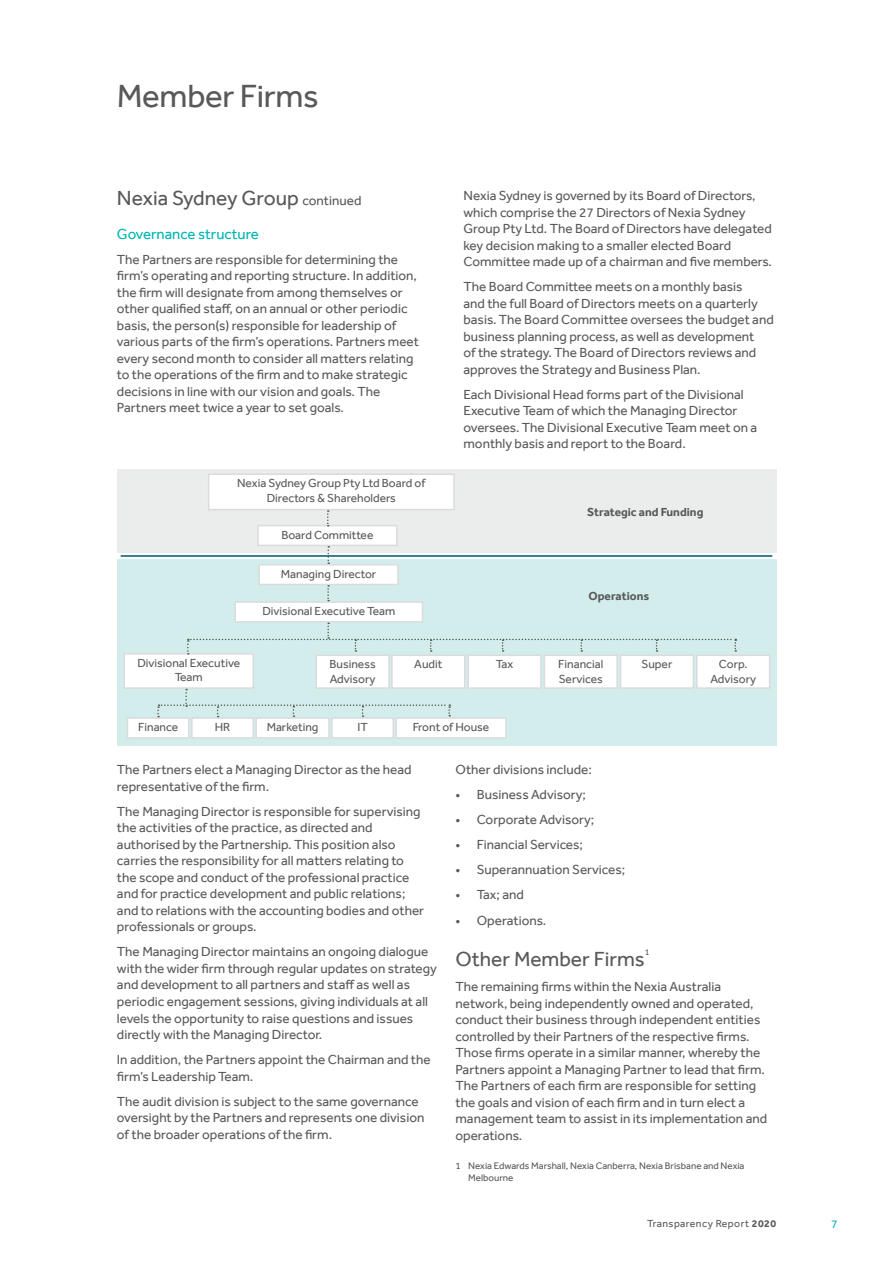
<style>
.page{position:relative;width:893px;height:1263px;background:#fff}
.page>*{position:absolute;margin:0;border:0;box-sizing:border-box;transform-origin:0 0}
.t1{font:33px "Effra";letter-spacing:-.01em;color:#58595b}
.t2{font:21px "Effra";color:#58595b}
.t3{font:15px "Effra";color:#00b5b4}
.t4{font:13.5px/16.5px "Effra";color:#58595b}
.t5{font:12px/14.4px "Effra";color:#58595b;text-align:center}
.t6{font:700 12px "Effra";color:#58595b}
.t7{font:12px "Effra";color:#00b5b4}
.t8{font:10.5px "Effra";letter-spacing:.04em;color:#58595b}
.t9{font:9.75px/12px "Effra";color:#58595b}
.t10{font:8.7px "Effra";color:#58595b}
.s1{font-size:13.5px}
.s2{font-weight:700}
</style>
<div class="page">
<div style="left:117px;top:469px;width:659px;height:83px;background:#ebecec"></div>
<div style="left:117px;top:559px;width:659px;height:186px;background:#d3edec"></div>
<div style="left:209px;top:474px;width:245px;height:36px;background:#fff"></div>
<div style="left:208px;top:473px;width:247px;height:37px;border:2px solid #dadbdd"></div>
<div style="left:258px;top:526px;width:139px;height:19px;background:#fff"></div>
<div style="left:257px;top:525px;width:141px;height:21px;border:2px solid #dadbdd"></div>
<svg style="left:327px;top:510px;width:2px;height:16px"></svg>
<div style="left:192px;top:718px;width:61px;height:20px;background:#fff"></div>
<div style="left:191px;top:717px;width:63px;height:21px;border:2px solid #dadbdd"></div>
<div style="left:127px;top:718px;width:62px;height:20px;background:#fff"></div>
<div style="left:127px;top:717px;width:63px;height:21px;border:2px solid #dadbdd"></div>
<div style="left:256px;top:718px;width:73px;height:20px;background:#fff"></div>
<div style="left:255px;top:717px;width:75px;height:21px;border:2px solid #dadbdd"></div>
<div style="left:332px;top:718px;width:61px;height:20px;background:#fff"></div>
<div style="left:331px;top:717px;width:63px;height:21px;border:2px solid #dadbdd"></div>
<div style="left:396px;top:718px;width:110px;height:20px;background:#fff"></div>
<div style="left:395px;top:717px;width:112px;height:21px;border:2px solid #dadbdd"></div>
<div style="left:259px;top:565px;width:139px;height:19px;background:#fff"></div>
<div style="left:258px;top:564px;width:141px;height:21px;border:2px solid #dadbdd"></div>
<svg style="left:327px;top:546px;width:2px;height:18px"></svg>
<div style="left:235px;top:602px;width:187px;height:20px;background:#fff"></div>
<div style="left:234px;top:601px;width:189px;height:22px;border:2px solid #dadbdd"></div>
<svg style="left:327px;top:585px;width:2px;height:16px"></svg>
<div style="left:124px;top:654px;width:129px;height:34px;background:#fff"></div>
<div style="left:123px;top:653px;width:131px;height:36px;border:2px solid #dadbdd"></div>
<svg style="left:157px;top:689px;width:293px;height:28px"></svg>
<div style="left:316px;top:655px;width:73px;height:33px;background:#fff"></div>
<div style="left:315px;top:654px;width:75px;height:35px;border:2px solid #dadbdd"></div>
<svg style="left:187px;top:623px;width:549px;height:31px"></svg>
<div style="left:392px;top:655px;width:73px;height:33px;background:#fff"></div>
<div style="left:391px;top:654px;width:74px;height:35px;border:2px solid #dadbdd"></div>
<div style="left:468px;top:655px;width:73px;height:33px;background:#fff"></div>
<div style="left:467px;top:654px;width:75px;height:35px;border:2px solid #dadbdd"></div>
<div style="left:544px;top:655px;width:73px;height:33px;background:#fff"></div>
<div style="left:544px;top:654px;width:74px;height:35px;border:2px solid #dadbdd"></div>
<div style="left:621px;top:655px;width:72px;height:33px;background:#fff"></div>
<div style="left:620px;top:654px;width:74px;height:35px;border:2px solid #dadbdd"></div>
<div style="left:697px;top:655px;width:73px;height:33px;background:#fff"></div>
<div style="left:696px;top:654px;width:74px;height:35px;border:2px solid #dadbdd"></div>
<hr style="left:121px;top:555px;width:651px;height:2px;background:#005961">
<p class="t1" style="left:117px;top:77px;width:203px">Member Firms</p>
<p class="t2" style="left:117px;top:186px;width:246px">Nexia Sydney Group <span class="s1">continued</span></p>
<p class="t3" style="left:117px;top:225px;width:143px">Governance structure</p>
<p class="t4" style="left:117px;top:251px;width:304px">The Partners are responsible for determining the firm’s operating and reporting structure. In addition, the firm will designate from among themselves or other qualified staff, on an annual or other periodic basis, the person(s) responsible for leadership of various parts of the firm’s operations. Partners meet every second month to consider all matters relating to the operations of the firm and to make strategic decisions in line with our vision and goals. The Partners meet twice a year to set goals.</p>
<p class="t5" style="left:237px;top:476px;width:190px">Nexia Sydney Group Pty Ltd Board of<br>Directors &amp; Shareholders</p>
<p class="t5" style="left:281px;top:527px;width:94px">Board Committee</p>
<p class="t5" style="left:281px;top:566px;width:97px">Managing Director</p>
<p class="t5" style="left:262px;top:604px;width:135px">Divisional Executive Team</p>
<p class="t4" style="left:463px;top:187px;width:310px">Nexia Sydney is governed by its Board of Directors, which comprise the 27 Directors of Nexia Sydney Group Pty Ltd. The Board of Directors have delegated key decision making to a smaller elected Board Committee made up of a chairman and five members.</p>
<p class="t4" style="left:463px;top:278px;width:312px">The Board Committee meets on a monthly basis<br>and the full Board of Directors meets on a quarterly basis. The Board Committee oversees the budget and business planning process, as well as development<br>of the strategy. The Board of Directors reviews and approves the Strategy and Business Plan.</p>
<p class="t4" style="left:463px;top:386px;width:295px">Each Divisional Head forms part of the Divisional Executive Team of which the Managing Director oversees. The Divisional Executive Team meet on a monthly basis and report to the Board.</p>
<p class="t6" style="left:587px;top:505px;width:118px">Strategic and Funding</p>
<p class="t6" style="left:588px;top:589px;width:62px">Operations</p>
<p class="t5" style="left:137px;top:655px;width:104px">Divisional Executive<br>Team</p>
<p class="t5" style="left:329px;top:657px;width:48px;text-align:left">Business<br>Advisory</p>
<p class="t5" style="left:414px;top:657px;width:30px">Audit</p>
<p class="t5" style="left:496px;top:657px;width:19px">Tax</p>
<p class="t5" style="left:558px;top:657px;width:47px;text-align:left">Financial<br>Services</p>
<p class="t5" style="left:642px;top:657px;width:32px">Super</p>
<p class="t5" style="left:710px;top:657px;width:47px">Corp.<br>Advisory</p>
<p class="t5" style="left:138px;top:720px;width:42px">Finance</p>
<p class="t5" style="left:215px;top:720px;width:17px">HR</p>
<p class="t5" style="left:267px;top:720px;width:53px">Marketing</p>
<p class="t5" style="left:357px;top:720px;width:12px">IT</p>
<p class="t5" style="left:413px;top:720px;width:78px">Front of House</p>
<p class="t4" style="left:117px;top:761px;width:296px">The Partners elect a Managing Director as the head representative of the firm.</p>
<p class="t4" style="left:117px;top:803px;width:309px">The Managing Director is responsible for supervising the activities of the practice, as directed and authorised by the Partnership. This position also carries the responsibility for all matters relating to the scope and conduct of the professional practice and for practice development and public relations; and to relations with the accounting bodies and other professionals or groups.</p>
<p class="t4" style="left:117px;top:943px;width:322px">The Managing Director maintains an ongoing dialogue with the wider firm through regular updates on strategy and development to all partners and staff as well as periodic engagement sessions, giving individuals at all levels the opportunity to raise questions and issues directly with the Managing Director.</p>
<p class="t4" style="left:117px;top:1051px;width:315px">In addition, the Partners appoint the Chairman and the firm’s Leadership Team.</p>
<p class="t4" style="left:117px;top:1092px;width:309px">The audit division is subject to the same governance oversight by the Partners and represents one division of the broader operations of the firm.</p>
<p class="t4" style="left:455px;top:761px;width:138px">Other divisions include:</p>
<p class="t4" style="left:455px;top:786px;width:132px">• Business Advisory;</p>
<p class="t4" style="left:455px;top:811px;width:140px">• Corporate Advisory;</p>
<p class="t4" style="left:455px;top:836px;width:129px">• Financial Services;</p>
<p class="t4" style="left:455px;top:861px;width:171px">• Superannuation Services;</p>
<p class="t4" style="left:455px;top:886px;width:70px">• Tax; and</p>
<p class="t4" style="left:455px;top:911px;width:92px">• Operations.</p>
<p class="t2" style="left:455px;top:947px;width:191px">Other Member Firms</p>
<p class="t10" style="left:645px;top:947px;width:6px">1</p>
<p class="t4" style="left:455px;top:978px;width:313px">The remaining firms within the Nexia Australia network, being independently owned and operated, conduct their business through independent entities controlled by their Partners of the respective firms.<br>Those firms operate in a similar manner, whereby the Partners appoint a Managing Partner to lead that firm.<br>The Partners of each firm are responsible for setting the goals and vision of each firm and in turn elect a management team to assist in its implementation and operations.</p>
<p class="t9" style="left:468px;top:1159px;width:278px;text-indent:-13px">1 Nexia Edwards Marshall, Nexia Canberra, Nexia Brisbane and Nexia<br>Melbourne</p>
<p class="t8" style="left:647px;top:1218px;width:130px">Transparency Report <span class="s2">2020</span></p>
<p class="t7" style="left:831px;top:1217px;width:8px">7</p>
</div>
